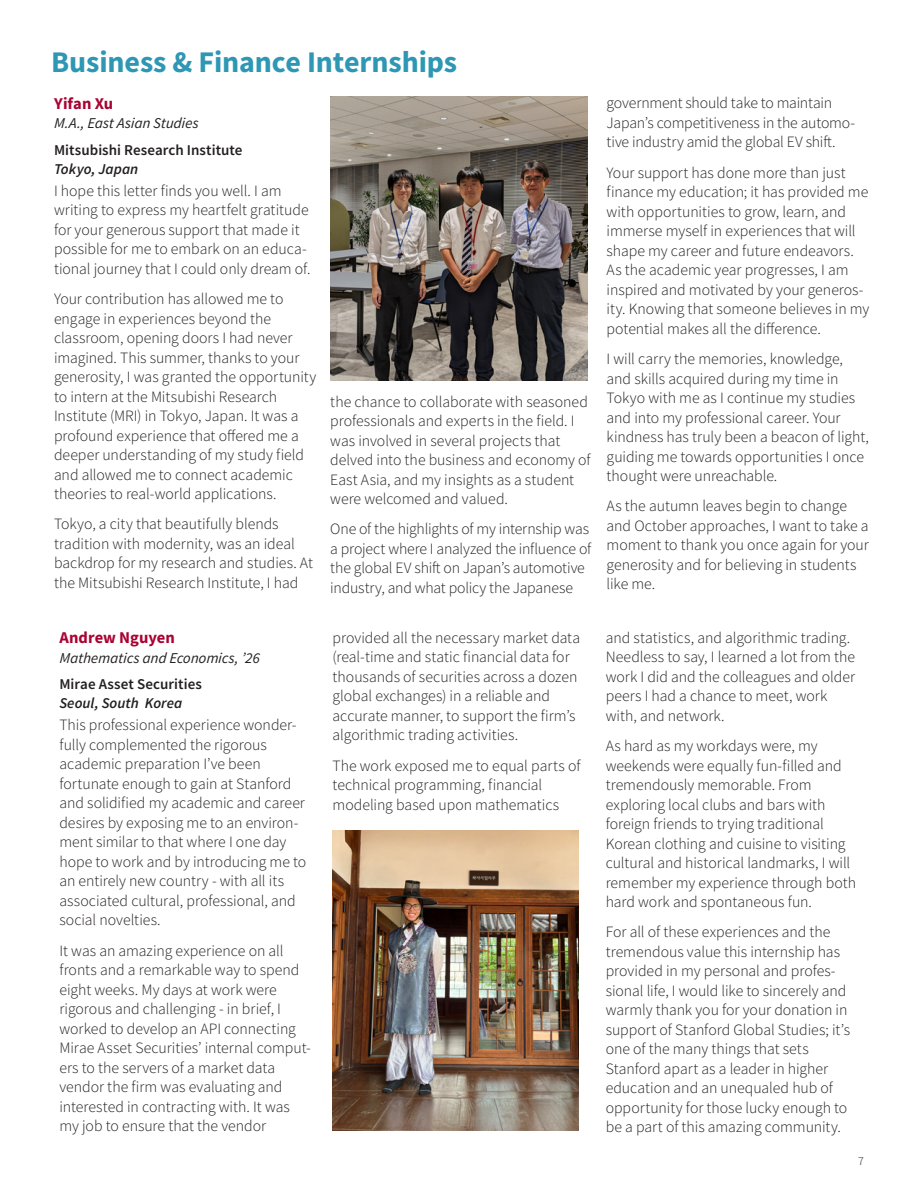
<style>
.page{position:relative;width:918px;height:1188px;background:#fff}
.page>*{position:absolute;margin:0;border:0;box-sizing:border-box;transform-origin:0 0}
.page_header{font:700 30px "Source Sans Pro";letter-spacing:-.005em;color:#2e97b4}
.Bio_names{font:700 16.5px "Source Sans Pro";color:#a90332}
.Body_text{font:300 15.75px/19.5px "Source Sans Pro";color:#231f20}
.Bio_title{font:italic 15px "Source Sans Pro";color:#231f20}
.Internship_place{font:600 15px "Source Sans Pro";letter-spacing:.005em;color:#231f20}
.internship_location{font:italic 600 15px "Source Sans Pro";letter-spacing:.005em;color:#231f20}
.t1{font:300 12px "Source Sans Pro";color:#231f20}
</style>
<div class="page">
<img style="left:330px;top:97px;width:257px;height:283px">
<img style="left:333px;top:831px;width:246px;height:300px">
<p class="page_header" style="left:51px;top:42px;width:408px">Business &amp; Finance Internships</p>
<p class="Bio_names" style="left:54px;top:92px;width:61px">Yifan Xu</p>
<p class="Bio_title" style="left:54px;top:114px;width:147px">M.A., East Asian Studies</p>
<p class="Internship_place" style="left:54px;top:140px;width:190px">Mitsubishi Research Institute</p>
<p class="internship_location" style="left:54px;top:159px;width:86px">Tokyo, Japan</p>
<p class="Body_text" style="left:54px;top:181px;width:258px">I hope this letter finds you well. I am writing to express my heartfelt gratitude for your generous support that made it possible for me to embark on an educa&shy;tional journey that I could only dream of.</p>
<p class="Body_text" style="left:54px;top:289px;width:264px">Your contribution has allowed me to engage in experiences beyond the classroom, opening doors I had never imagined. This summer, thanks to your generosity, I was granted the opportunity to intern at the Mitsubishi Research Institute (MRI) in Tokyo, Japan. It was a profound experience that offered me a deeper understanding of my study field and allowed me to connect academic theories to real-world applications.</p>
<p class="Body_text" style="left:54px;top:514px;width:261px">Tokyo, a city that beautifully blends tradition with modernity, was an ideal backdrop for my research and studies. At the Mitsubishi Research Institute, I had</p>
<p class="Body_text" style="left:330px;top:392px;width:262px">the chance to collaborate with seasoned professionals and experts in the field. I was involved in several projects that delved into the business and economy of East Asia, and my insights as a student were welcomed and valued.</p>
<p class="Body_text" style="left:330px;top:519px;width:263px">One of the highlights of my internship was a project where I analyzed the influence of the global EV shift on Japan’s automotive industry, and what policy the Japanese</p>
<p class="Body_text" style="left:607px;top:93px;width:250px">government should take to maintain<br>Japan’s competitiveness in the automo&shy;tive industry amid the global EV shift.</p>
<p class="Body_text" style="left:607px;top:163px;width:264px">Your support has done more than just finance my education; it has provided me with opportunities to grow, learn, and immerse myself in experiences that will shape my career and future endeavors.<br>As the academic year progresses, I am inspired and motivated by your generos&shy;ity. Knowing that someone believes in my potential makes all the difference.</p>
<p class="Body_text" style="left:607px;top:349px;width:264px">I will carry the memories, knowledge, and skills acquired during my time in Tokyo with me as I continue my studies and into my professional career. Your kindness has truly been a beacon of light, guiding me towards opportunities I once thought were unreachable.</p>
<p class="Body_text" style="left:607px;top:496px;width:264px">As the autumn leaves begin to change and October approaches, I want to take a moment to thank you once again for your generosity and for believing in students like me.</p>
<p class="Bio_names" style="left:59px;top:627px;width:117px">Andrew Nguyen</p>
<p class="Bio_title" style="left:59px;top:648px;width:202px">Mathematics and Economics, ’26</p>
<p class="Internship_place" style="left:59px;top:675px;width:144px">Mirae Asset Securities</p>
<p class="internship_location" style="left:59px;top:693px;width:124px">Seoul, South Korea</p>
<p class="Body_text" style="left:59px;top:715px;width:249px">This professional experience wonder&shy;fully complemented the rigorous academic preparation I’ve been fortunate enough to gain at Stanford and solidified my academic and career desires by exposing me to an environ&shy;ment similar to that where I one day hope to work and by introducing me to an entirely new country - with all its associated cultural, professional, and social novelties.</p>
<p class="Body_text" style="left:59px;top:941px;width:253px">It was an amazing experience on all fronts and a remarkable way to spend eight weeks. My days at work were rigorous and challenging - in brief, I worked to develop an API connecting Mirae Asset Securities’ internal comput&shy;ers to the servers of a market data vendor the firm was evaluating and interested in contracting with. It was my job to ensure that the vendor</p>
<p class="Body_text" style="left:333px;top:628px;width:249px">provided all the necessary market data (real-time and static financial data for thousands of securities across a dozen global exchanges) in a reliable and accurate manner, to support the firm’s algorithmic trading activities.</p>
<p class="Body_text" style="left:333px;top:756px;width:249px">The work exposed me to equal parts of technical programming, financial modeling based upon mathematics</p>
<p class="Body_text" style="left:606px;top:628px;width:251px">and statistics, and algorithmic trading.<br>Needless to say, I learned a lot from the work I did and the colleagues and older peers I had a chance to meet, work with, and network.</p>
<p class="Body_text" style="left:606px;top:736px;width:252px">As hard as my workdays were, my weekends were equally fun-filled and tremendously memorable. From exploring local clubs and bars with foreign friends to trying traditional Korean clothing and cuisine to visiting cultural and historical landmarks, I will remember my experience through both hard work and spontaneous fun.</p>
<p class="Body_text" style="left:606px;top:923px;width:246px">For all of these experiences and the tremendous value this internship has provided in my personal and profes&shy;sional life, I would like to sincerely and warmly thank you for your donation in support of Stanford Global Studies; it’s one of the many things that sets Stanford apart as a leader in higher education and an unequaled hub of opportunity for those lucky enough to be a part of this amazing community.</p>
<p class="t1" style="left:858px;top:1153px;width:7px">7</p>
</div>
